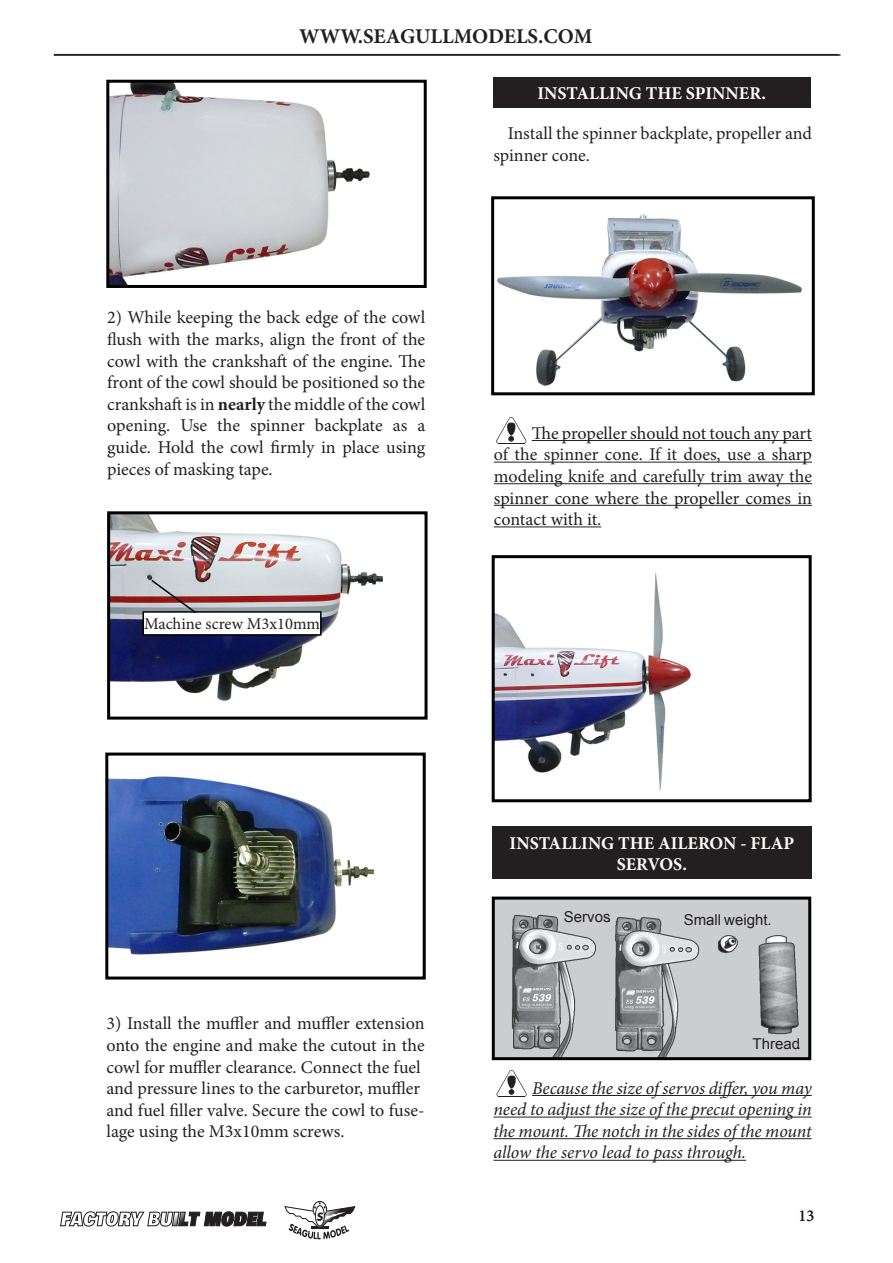
<style>
.page{position:relative;width:893px;height:1263px;background:#fff}
.page>*{position:absolute;margin:0;border:0;box-sizing:border-box;transform-origin:0 0}
.t1{font:700 21px "Minion Pro";color:#231f20}
.t2{font:18px/21.6px "Minion Pro";color:#231f20;text-align:justify}
.t3{font:italic 18px/21.6px "Minion Pro";letter-spacing:-.01em;color:#231f20;text-align:justify}
.t4{font:700 18px/21.6px "Minion Pro";color:#fffefc;text-align:center}
.t5{font:16.5px "Minion Pro";color:#231f20}
.t6{font:15px "Arial";color:#231f20}
.s1{font-weight:700}
</style>
<div class="page">
<hr style="left:54px;top:54px;width:786px;height:2px;background:#231f20">
<svg style="left:60px;top:1211px;width:206px;height:15px"></svg>
<svg style="left:284px;top:1201px;width:71px;height:38px"></svg>
<img style="left:110px;top:84px;width:260px;height:200px">
<div style="left:106px;top:80px;width:321px;height:208px;border:3px solid #000"></div>
<img style="left:111px;top:515px;width:272px;height:186px">
<div style="left:107px;top:511px;width:321px;height:209px;border:3px solid #000"></div>
<img style="left:109px;top:776px;width:266px;height:179px">
<div style="left:105px;top:752px;width:321px;height:227px;border:3px solid #000"></div>
<div style="left:143px;top:612px;width:178px;height:23px;background:#fff"></div>
<div style="left:143px;top:611px;width:179px;height:25px;border:2px solid #000"></div>
<svg style="left:150px;top:578px;width:48px;height:36px;background:#aa9b9e"></svg>
<div style="left:493px;top:77px;width:317px;height:31px;background:#231f20"></div>
<img style="left:496px;top:214px;width:306px;height:172px">
<div style="left:491px;top:196px;width:324px;height:199px;border:3px solid #000"></div>
<svg style="left:496px;top:417px;width:31px;height:27px"></svg>
<hr style="left:532px;top:440px;width:280px;height:1px;background:#231f20">
<hr style="left:494px;top:462px;width:318px;height:1px;background:#231f20">
<hr style="left:494px;top:483px;width:318px;height:1px;background:#231f20">
<hr style="left:494px;top:505px;width:318px;height:1px;background:#231f20">
<hr style="left:494px;top:526px;width:107px;height:1px;background:#231f20">
<img style="left:496px;top:571px;width:195px;height:220px">
<div style="left:492px;top:555px;width:320px;height:247px;border:3px solid #000"></div>
<div style="left:492px;top:827px;width:319px;height:52px;background:#231f20"></div>
<img style="left:496px;top:900px;width:311px;height:156px">
<div style="left:492px;top:896px;width:319px;height:164px;border:3px solid #000"></div>
<hr style="left:532px;top:1095px;width:280px;height:1px;background:#231f20">
<hr style="left:493px;top:1116px;width:319px;height:1px;background:#231f20">
<hr style="left:493px;top:1138px;width:319px;height:1px;background:#231f20">
<hr style="left:493px;top:1160px;width:253px;height:1px;background:#231f20">
<svg style="left:497px;top:1070px;width:30px;height:27px"></svg>
<p class="t1" style="left:299px;top:21px;width:295px">WWW.SEAGULLMODELS.COM</p>
<p class="t2" style="left:107px;top:307px;width:320px">2) While keeping the back edge of the cowl flush with the marks, align the front of the cowl with the crankshaft of the engine. The front of the cowl should be positioned so the</p>
<p class="t2" style="left:107px;top:393px;width:320px">crankshaft is in <span class="s1">nearly</span> the middle of the cowl</p>
<p class="t2" style="left:107px;top:415px;width:320px">opening. Use the spinner backplate as a guide. Hold the cowl firmly in place using pieces of masking tape.</p>
<p class="t5" style="left:144px;top:613px;width:178px">Machine screw M3x10mm</p>
<p class="t4" style="left:537px;top:82px;width:230px">INSTALLING THE SPINNER.</p>
<p class="t2" style="left:493px;top:122px;width:320px;text-indent:14px">Install the spinner backplate, propeller and spinner cone.</p>
<p class="t2" style="left:494px;top:422px;width:320px;text-indent:38px">The propeller should not touch any part of the spinner cone. If it does, use a sharp modeling knife and carefully trim away the spinner cone where the propeller comes in contact with it.</p>
<p class="t2" style="left:106px;top:1013px;width:320px">3) Install the muffler and muffler extension onto the engine and make the cutout in the cowl for muffler clearance. Connect the fuel</p>
<p class="t2" style="left:106px;top:1078px;width:315px">and pressure lines to the carburetor, muffler</p>
<p class="t2" style="left:106px;top:1099px;width:320px">and fuel filler valve. Secure the cowl to fuse&shy;lage using the M3x10mm screws.</p>
<p class="t4" style="left:510px;top:832px;width:286px">INSTALLING THE AILERON - FLAP<br>SERVOS.</p>
<p class="t6" style="left:564px;top:907px;width:49px">Servos.</p>
<p class="t6" style="left:684px;top:910px;width:89px">Small weight.</p>
<p class="t6" style="left:752px;top:1034px;width:50px">Thread.</p>
<p class="t3" style="left:493px;top:1077px;width:320px;text-indent:39px">Because the size of servos differ, you may need to adjust the size of the precut opening in the mount. The notch in the sides of the mount allow the servo lead to pass through.</p>
<p class="t5" style="left:799px;top:1205px;width:17px">13</p>
</div>
